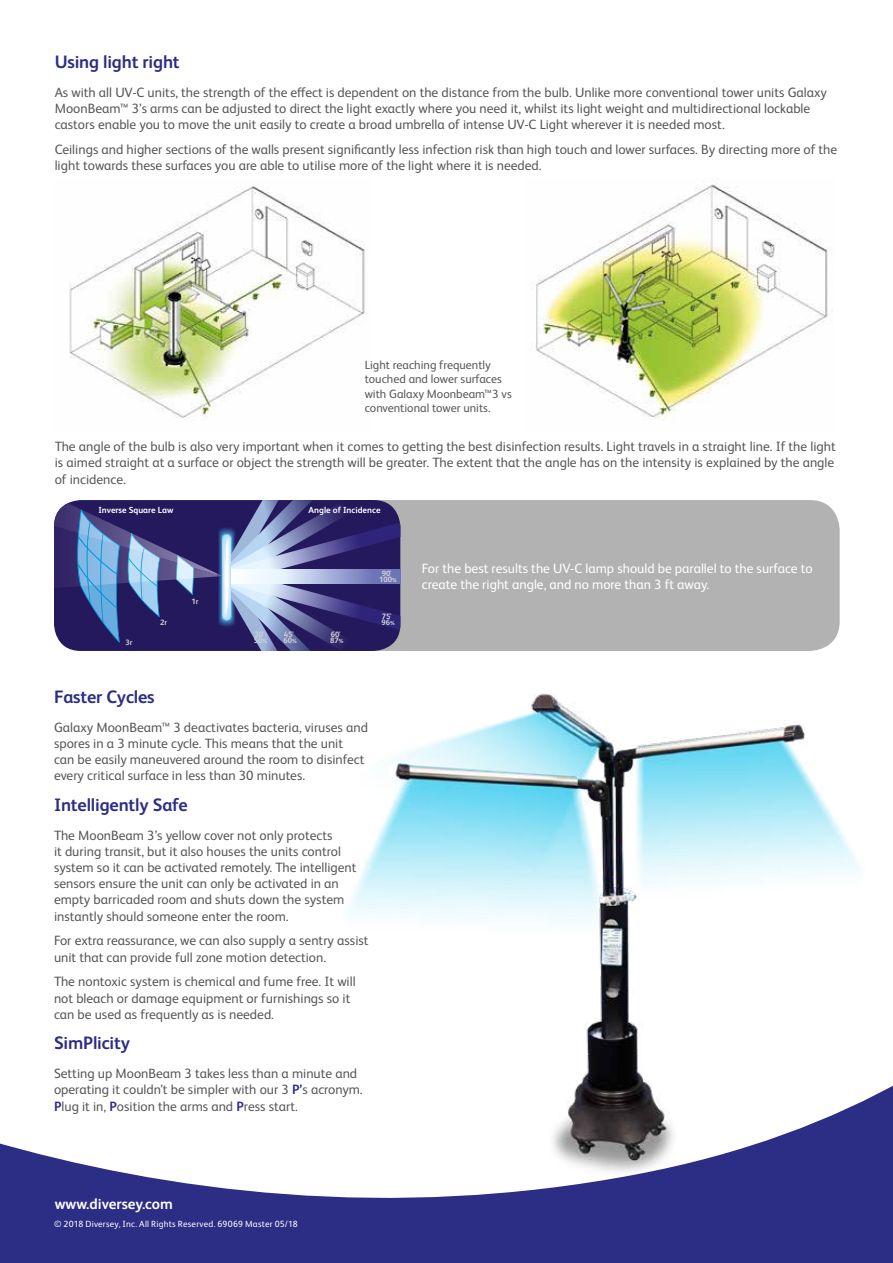
<style>
.page{position:relative;width:893px;height:1263px;background:#fff}
.page>*{position:absolute;margin:0;border:0;box-sizing:border-box;transform-origin:0 0}
.t1{font:700 18px "FS Albert Pro";letter-spacing:-.01em;color:#2c2d84}
.t2{font:700 15px "FS Albert Pro";color:#fff}
.t3{font:13.5px/16.2px "FS Albert Pro";color:#575756}
.t4{font:13.5px/16.2px "FS Albert Pro";color:#fff}
.t5{font:12px/14.4px "FS Albert Pro";color:#575756}
.t6{font:9px "FS Albert Pro";letter-spacing:.02em;color:#fff}
.t7{font:700 8.85px "FS Albert Pro";color:#fff}
.t8{font:700 7.8px/6.4px "FS Albert Pro";color:#d4d4d4}
.s1{font-size:5.85px}
.s2{font-weight:700;color:#2c2d84}
</style>
<div class="page">
<img style="left:349px;top:642px;width:511px;height:437px">
<svg style="left:0;top:1079px;width:893px;height:184px;fill:#2c2d84"></svg>
<div style="left:232px;top:500px;width:608px;height:151px;background:#b3b2b2;border-radius:30px"></div>
<img style="left:69px;top:186px;width:296px;height:234px">
<img style="left:536px;top:179px;width:297px;height:241px">
<div style="left:54px;top:500px;width:164px;height:151px;background:#24195d"></div>
<svg style="left:176px;top:588px;width:18px;height:7px"></svg>
<img style="left:54px;top:575px;width:164px;height:13px">
<img style="left:176px;top:575px;width:18px;height:4px">
<img style="left:54px;top:503px;width:164px;height:72px">
<svg style="left:218px;top:500px;width:182px;height:151px;background:#5e5f95"></svg>
<img style="left:177px;top:555px;width:17px;height:13px">
<svg style="left:73px;top:510px;width:87px;height:133px;background:#51669e"></svg>
<h1 class="t1" style="left:55px;top:49px;width:127px">Using light right</h1>
<p class="t3" style="left:55px;top:83px;width:774px">As with all UV-C units, the strength of the effect is dependent on the distance from the bulb. Unlike more conventional tower units Galaxy<br>MoonBeam™ 3’s arms can be adjusted to direct the light exactly where you need it, whilst its light weight and multidirectional lockable castors enable you to move the unit easily to create a broad umbrella of intense UV-C Light wherever it is needed most.</p>
<p class="t3" style="left:55px;top:140px;width:784px">Ceilings and higher sections of the walls present significantly less infection risk than high touch and lower surfaces. By directing more of the light towards these surfaces you are able to utilise more of the light where it is needed.</p>
<p class="t5" style="left:365px;top:357px;width:149px">Light reaching frequently touched and lower surfaces with Galaxy Moonbeam™3 vs conventional tower units.</p>
<p class="t3" style="left:55px;top:437px;width:783px;text-align:justify">The angle of the bulb is also very important when it comes to getting the best disinfection results. Light travels in a straight line. If the light is aimed straight at a surface or object the strength will be greater. The extent that the angle has on the intensity is explained by the angle of incidence.</p>
<p class="t7" style="left:98px;top:504px;width:77px">Inverse Square Law</p>
<p class="t7" style="left:309px;top:504px;width:73px">Angle of Incidence</p>
<p class="t8" style="left:126px;top:638px;width:9px">3r</p>
<p class="t8" style="left:160px;top:618px;width:9px">2r</p>
<p class="t8" style="left:191px;top:597px;width:9px">1r</p>
<p class="t8" style="left:254px;top:630px;width:15px">30˚<br>50<span class="s1">%</span></p>
<p class="t8" style="left:284px;top:630px;width:15px">45˚<br>60<span class="s1">%</span></p>
<p class="t8" style="left:330px;top:630px;width:15px">60˚<br>87<span class="s1">%</span></p>
<p class="t8" style="left:379px;top:570px;width:19px;text-align:center">90˚<br>100<span class="s1">%</span></p>
<p class="t8" style="left:381px;top:612px;width:15px">75˚<br>96<span class="s1">%</span></p>
<h1 class="t1" style="left:54px;top:684px;width:102px">Faster Cycles</h1>
<p class="t3" style="left:54px;top:718px;width:316px">Galaxy MoonBeam™ 3 deactivates bacteria, viruses and spores in a 3 minute cycle. This means that the unit<br>can be easily maneuvered around the room to disinfect every critical surface in less than 30 minutes.</p>
<h1 class="t1" style="left:54px;top:792px;width:135px">Intelligently Safe</h1>
<p class="t3" style="left:54px;top:826px;width:304px">The MoonBeam 3’s yellow cover not only protects<br>it during transit, but it also houses the units control system so it can be activated remotely. The intelligent sensors ensure the unit can only be activated in an empty barricaded room and shuts down the system instantly should someone enter the room.</p>
<p class="t3" style="left:54px;top:932px;width:316px">For extra reassurance, we can also supply a sentry assist unit that can provide full zone motion detection.</p>
<p class="t3" style="left:54px;top:972px;width:303px">The nontoxic system is chemical and fume free. It will not bleach or damage equipment or furnishings so it can be used as frequently as is needed.</p>
<h1 class="t1" style="left:54px;top:1030px;width:78px">SimPlicity</h1>
<p class="t3" style="left:54px;top:1064px;width:310px">Setting up MoonBeam 3 takes less than a minute and operating it couldn’t be simpler with our 3 <span class="s2">P’</span>s acronym.<br><span class="s2">P</span>lug it in, <span class="s2">P</span>osition the arms and <span class="s2">P</span>ress start.</p>
<p class="t4" style="left:422px;top:559px;width:392px">For the best results the UV-C lamp should be parallel to the surface to create the right angle, and no more than 3 ft away.</p>
<p class="t2" style="left:55px;top:1193px;width:120px">www.diversey.com</p>
<p class="t6" style="left:54px;top:1217px;width:245px">© 2018 Diversey, Inc. All Rights Reserved. 69069 Master 05/18</p>
</div>
